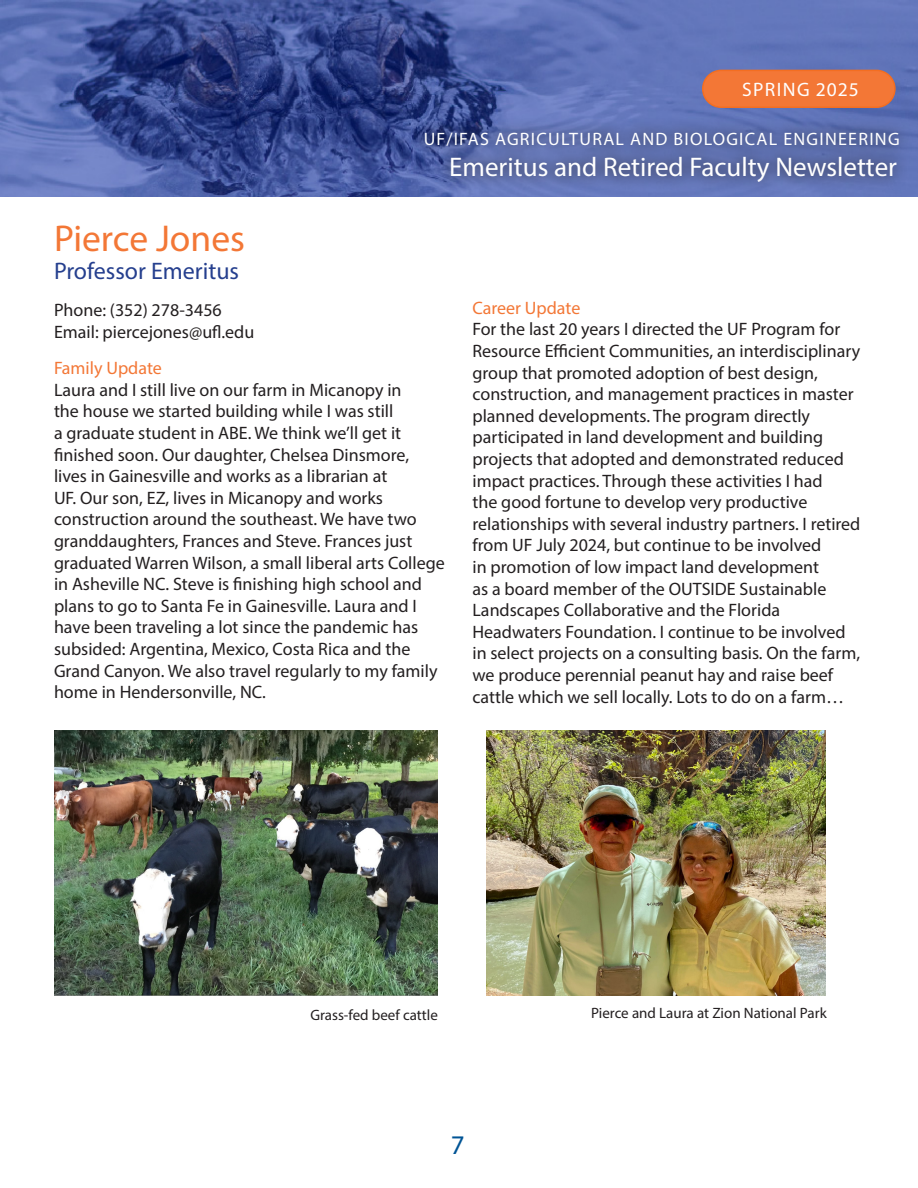
<style>
.page{position:relative;width:918px;height:1188px;background:#fff}
.page>*{position:absolute;margin:0;border:0;box-sizing:border-box;transform-origin:0 0}
.t1{font:37.5px "Myriad Pro";color:#f37736}
.t2{font:27px "Myriad Pro";color:#fff}
.t3{font:27px "Myriad Pro";color:#005495}
.t4{font:24px "Myriad Pro";color:#253f8e}
.t5{font:19.5px "Myriad Pro";letter-spacing:.07em;color:#fff}
.t6{font:18px/21.6px "Myriad Pro";color:#231f20}
.t7{font:18px "Myriad Pro";letter-spacing:.07em;color:#fff}
.t8{font:18px "Myriad Pro";color:#f37736}
.t9{font:15px "Myriad Pro";color:#231f20}
</style>
<div class="page">
<img style="left:0;top:0;width:918px;height:197px">
<div style="left:703px;top:70px;width:192px;height:37px;background:#f37736;border-radius:18px"></div>
<div style="left:702px;top:70px;width:194px;height:38px;border:2px solid #f36e21;border-radius:18px"></div>
<svg style="left:411px;top:118px;width:502px;height:77px;background:#596aa7"></svg>
<img style="left:54px;top:730px;width:383px;height:266px">
<img style="left:486px;top:730px;width:339px;height:266px">
<p class="t5" style="left:742px;top:77px;width:118px">SPRING 2025</p>
<p class="t7" style="left:424px;top:128px;width:477px">UF/IFAS AGRICULTURAL AND BIOLOGICAL ENGINEERING</p>
<p class="t1" style="left:54px;top:215px;width:193px">Pierce Jones</p>
<p class="t4" style="left:54px;top:257px;width:187px">Professor Emeritus</p>
<h2 class="t2" style="left:449px;top:150px;width:449px">Emeritus and Retired Faculty Newsletter</h2>
<p class="t6" style="left:54px;top:299px;width:169px">Phone: (352) 278-3456</p>
<p class="t6" style="left:54px;top:320px;width:202px">Email: piercejones@ufl.edu</p>
<p class="t8" style="left:54px;top:357px;width:109px">Family Update</p>
<p class="t6" style="left:54px;top:379px;width:392px">Laura and I still live on our farm in Micanopy in<br>the house we started building while I was still<br>a graduate student in ABE. We think we’ll get it finished soon. Our daughter, Chelsea Dinsmore, lives in Gainesville and works as a librarian at<br>UF. Our son, EZ, lives in Micanopy and works construction around the southeast. We have two granddaughters, Frances and Steve. Frances just graduated Warren Wilson, a small liberal arts College in Asheville NC. Steve is finishing high school and plans to go to Santa Fe in Gainesville. Laura and I have been traveling a lot since the pandemic has subsided: Argentina, Mexico, Costa Rica and the Grand Canyon. We also travel regularly to my family home in Hendersonville, NC.</p>
<p class="t8" style="left:472px;top:297px;width:109px">Career Update</p>
<p class="t6" style="left:472px;top:318px;width:389px">For the last 20 years I directed the UF Program for Resource Efficient Communities, an interdisciplinary group that promoted adoption of best design, construction, and management practices in master planned developments. The program directly participated in land development and building projects that adopted and demonstrated reduced impact practices. Through these activities I had<br>the good fortune to develop very productive relationships with several industry partners. I retired from UF July 2024, but continue to be involved<br>in promotion of low impact land development<br>as a board member of the OUTSIDE Sustainable Landscapes Collaborative and the Florida Headwaters Foundation. I continue to be involved in select projects on a consulting basis. On the farm, we produce perennial peanut hay and raise beef cattle which we sell locally. Lots to do on a farm…</p>
<p class="t9" style="left:310px;top:1006px;width:129px">Grass-fed beef cattle</p>
<p class="t9" style="left:591px;top:1004px;width:237px">Pierce and Laura at Zion National Park</p>
<h2 class="t3" style="left:451px;top:1129px;width:15px">7</h2>
</div>
